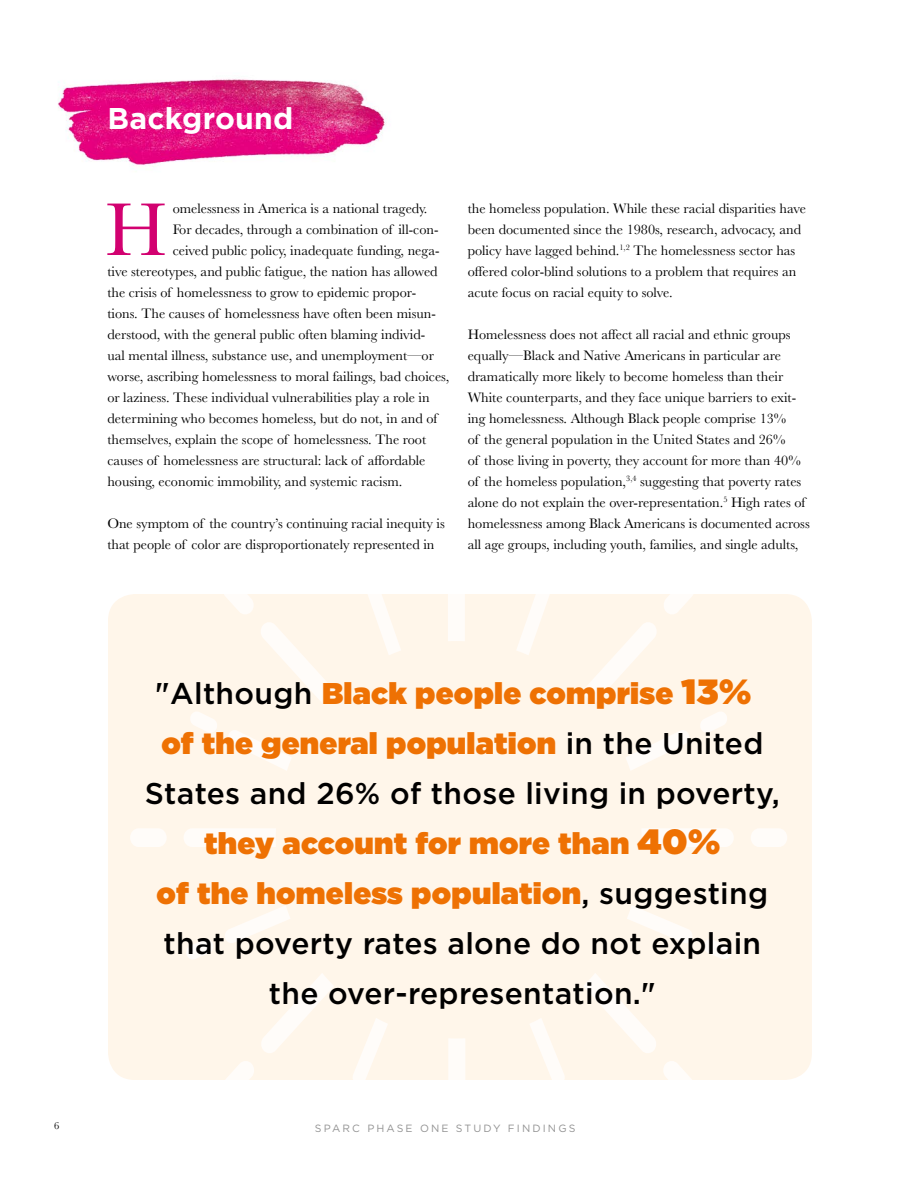
<style>
.page{position:relative;width:918px;height:1188px;background:#fff}
.page>*{position:absolute;margin:0;border:0;box-sizing:border-box;transform-origin:0 0}
.t1{font:77.7px "Baskerville";color:#d20170}
.t2{font:900 30px "Gotham";letter-spacing:.01em;color:#ee7103}
.t3{font:500 30px "Gotham";letter-spacing:.01em;color:#000}
.t4{font:700 30px "Gotham";letter-spacing:.01em;color:#fff}
.t5{font:14.25px/21px "Baskerville";color:#000}
.t6{font:10.5px "Gotham";letter-spacing:.2em;color:#929292}
.t7{font:10.5px "Baskerville";color:#000}
.s1{font-weight:500;color:#000}
.s2{font-size:34.95px}
</style>
<div class="page">
<div style="left:108px;top:594px;width:704px;height:486px;background:#fff6ea;border-radius:27px"></div>
<svg style="left:448px;top:594px;width:17px;height:47px"></svg>
<svg style="left:261px;top:622px;width:74px;height:82px"></svg>
<svg style="left:224px;top:594px;width:29px;height:20px"></svg>
<svg style="left:368px;top:594px;width:33px;height:61px"></svg>
<svg style="left:449px;top:1039px;width:16px;height:41px"></svg>
<svg style="left:261px;top:974px;width:73px;height:79px"></svg>
<svg style="left:226px;top:1061px;width:28px;height:19px"></svg>
<div style="left:184px;top:829px;width:92px;height:18px;background:#fffcf9"></div>
<div style="left:130px;top:828px;width:37px;height:19px;background:#fffcf9;border-radius:9px"></div>
<svg style="left:353px;top:1018px;width:35px;height:62px"></svg>
<svg style="left:228px;top:730px;width:63px;height:40px"></svg>
<svg style="left:190px;top:712px;width:27px;height:20px"></svg>
<svg style="left:225px;top:906px;width:65px;height:37px"></svg>
<svg style="left:186px;top:939px;width:27px;height:20px"></svg>
<svg style="left:582px;top:622px;width:74px;height:82px"></svg>
<svg style="left:664px;top:594px;width:29px;height:20px"></svg>
<svg style="left:517px;top:594px;width:32px;height:61px"></svg>
<svg style="left:584px;top:973px;width:72px;height:80px"></svg>
<svg style="left:664px;top:1061px;width:28px;height:19px"></svg>
<div style="left:642px;top:829px;width:92px;height:18px;background:#fffcf9"></div>
<div style="left:751px;top:828px;width:36px;height:19px;background:#fffcf9;border-radius:9px"></div>
<svg style="left:530px;top:1019px;width:34px;height:61px"></svg>
<svg style="left:626px;top:730px;width:63px;height:40px"></svg>
<svg style="left:700px;top:712px;width:27px;height:20px"></svg>
<svg style="left:627px;top:906px;width:65px;height:37px"></svg>
<svg style="left:704px;top:939px;width:27px;height:20px"></svg>
<img style="left:58px;top:79px;width:328px;height:90px">
<h2 class="t4" style="left:107px;top:98px;width:188px">Background</h2>
<h1 class="t1" style="left:105px;top:180px;width:64px">H</h1>
<p class="t5" style="left:173px;top:198px;width:256px">omelessness in America is a national tragedy.</p>
<p class="t5" style="left:173px;top:219px;width:267px">For decades, through a combination of ill-con-</p>
<p class="t5" style="left:173px;top:240px;width:268px">ceived public policy, inadequate funding, nega-</p>
<p class="t5" style="left:107px;top:261px;width:332px">tive stereotypes, and public fatigue, the nation has allowed</p>
<p class="t5" style="left:107px;top:282px;width:310px">the crisis of homelessness to grow to epidemic propor-</p>
<p class="t5" style="left:107px;top:303px;width:330px">tions. The causes of homelessness have often been misun-</p>
<p class="t5" style="left:107px;top:324px;width:319px">derstood, with the general public often blaming individ-</p>
<p class="t5" style="left:107px;top:345px;width:328px">ual mental illness, substance use, and unemployment—or</p>
<p class="t5" style="left:107px;top:366px;width:343px">worse, ascribing homelessness to moral failings, bad choices,</p>
<p class="t5" style="left:107px;top:387px;width:324px">or laziness. These individual vulnerabilities play a role in</p>
<p class="t5" style="left:107px;top:408px;width:331px">determining who becomes homeless, but do not, in and of</p>
<p class="t5" style="left:107px;top:429px;width:320px">themselves, explain the scope of homelessness. The root</p>
<p class="t5" style="left:107px;top:450px;width:320px">causes of homelessness are structural: lack of affordable</p>
<p class="t5" style="left:107px;top:471px;width:297px">housing, economic immobility, and systemic racism.</p>
<p class="t5" style="left:107px;top:513px;width:339px">One symptom of the country’s continuing racial inequity is that people of color are disproportionately represented in</p>
<p class="t5" style="left:468px;top:198px;width:340px">the homeless population. While these racial disparities have been documented since the 1980s, research, advocacy, and policy have lagged behind.<sup>1,2</sup> The homelessness sector has offered color-blind solutions to a problem that requires an acute focus on racial equity to solve.</p>
<p class="t5" style="left:468px;top:324px;width:344px">Homelessness does not affect all racial and ethnic groups equally—Black and Native Americans in particular are dramatically more likely to become homeless than their White counterparts, and they face unique barriers to exit&shy;ing homelessness. Although Black people comprise 13%<br>of the general population in the United States and 26%<br>of those living in poverty, they account for more than 40% of the homeless population,<sup>3,4</sup> suggesting that poverty rates alone do not explain the over-representation.<sup>5</sup> High rates of homelessness among Black Americans is documented across all age groups, including youth, families, and single adults,</p>
<h2 class="t2" style="left:155px;top:672px;width:598px"><span class="s1">"Although</span> Black people comprise <span class="s2">13%</span></h2>
<h2 class="t2" style="left:161px;top:722px;width:604px">of the general population <span class="s1">in the United</span></h2>
<h2 class="t3" style="left:145px;top:774px;width:636px">States and 26% of those living in poverty,</h2>
<h2 class="t2" style="left:204px;top:822px;width:518px">they account for more than <span class="s2">40%</span></h2>
<h2 class="t2" style="left:157px;top:872px;width:613px">of the homeless population<span class="s1">, suggesting</span></h2>
<h2 class="t3" style="left:164px;top:924px;width:599px">that poverty rates alone do not explain</h2>
<h2 class="t3" style="left:269px;top:974px;width:388px">the over-representation."</h2>
<p class="t7" style="left:54px;top:1119px;width:7px">6</p>
<p class="t6" style="left:315px;top:1122px;width:262px">SPARC PHASE ONE STUDY FINDINGS</p>
</div>
